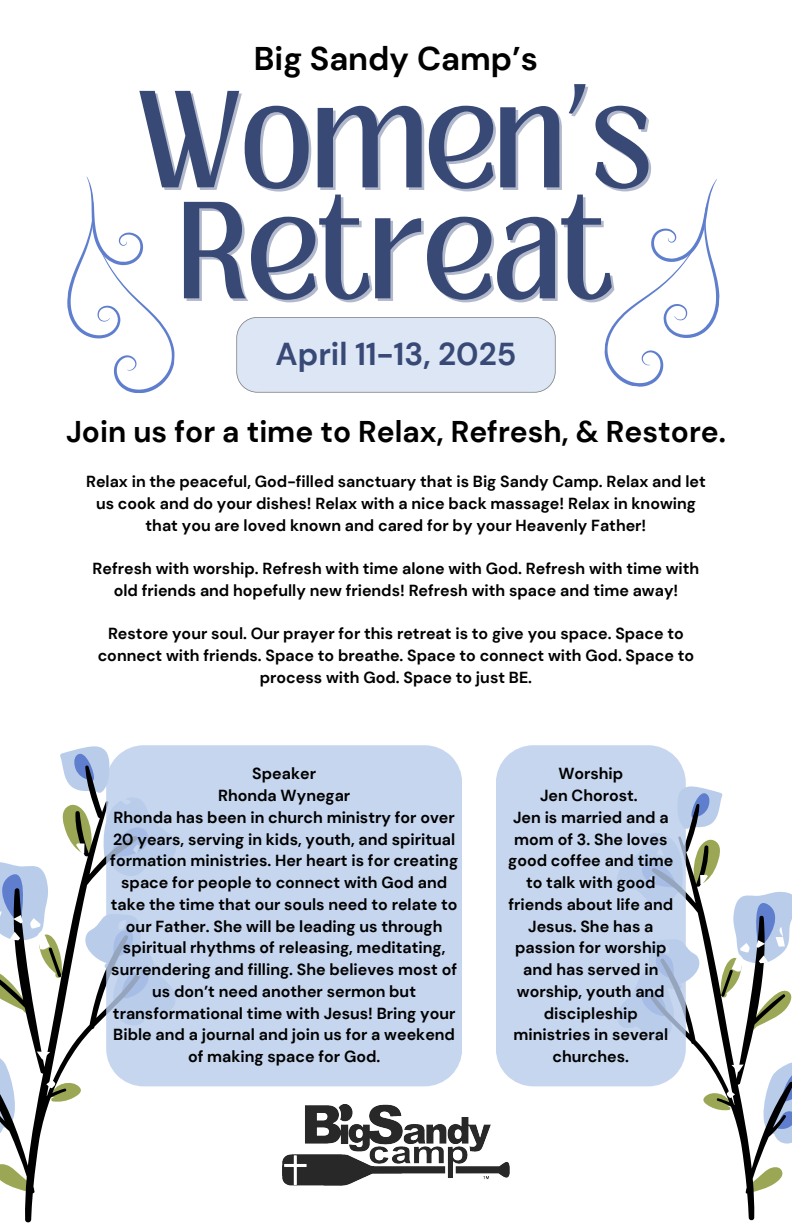
<style>
.page{position:relative;width:792px;height:1224px;background:#fff}
.page>*{position:absolute;margin:0;border:0;box-sizing:border-box;transform-origin:0 0}
.t1{font:105.8px "Loubag";color:#384976}
.t2{font:700 32.8px "DM Sans";color:#000}
.t3{font:700 31.6px "DM Sans";color:#384976}
.t4{font:700 29.9px "DM Sans";color:#000}
.t5{font:700 16px/21.8px "DM Sans";color:#000;text-align:center}
</style>
<div class="page">
<svg style="left:639px;top:788px;width:84px;height:299px"></svg>
<svg style="left:648px;top:803px;width:107px;height:418px"></svg>
<svg style="left:649px;top:833px;width:143px;height:360px"></svg>
<svg style="left:60px;top:748px;width:91px;height:339px"></svg>
<svg style="left:0;top:765px;width:142px;height:458px"></svg>
<svg style="left:0;top:798px;width:140px;height:290px"></svg>
<div style="left:236px;top:317px;width:320px;height:76px;background:#dce6f5"></div>
<img style="left:283px;top:1104px;width:226px;height:81px">
<svg style="left:106px;top:745px;width:356px;height:341px;background:#c5d5ed"></svg>
<svg style="left:496px;top:745px;width:190px;height:341px;background:#c4d4ed"></svg>
<svg style="left:67px;top:176px;width:108px;height:217px"></svg>
<svg style="left:604px;top:179px;width:116px;height:208px"></svg>
<p class="t2" style="left:254px;top:38px;width:286px">Big Sandy Camp’s</p>
<h2 class="t1" style="left:140px;top:55px;width:513px">Women’s</h2>
<p class="t1" style="left:179px;top:166px;width:435px">Retreat</p>
<p class="t3" style="left:276px;top:334px;width:242px">April 11-13, 2025</p>
<p class="t4" style="left:66px;top:412px;width:661px">Join us for a time to Relax, Refresh, &amp; Restore.</p>
<h2 class="t5" style="left:86px;top:471px;width:621px">Relax in the peaceful, God-filled sanctuary that is Big Sandy Camp. Relax and let us cook and do your dishes! Relax with a nice back massage! Relax in knowing that you are loved known and cared for by your Heavenly Father!</h2>
<p class="t5" style="left:93px;top:558px;width:608px">Refresh with worship. Refresh with time alone with God. Refresh with time with old friends and hopefully new friends! Refresh with space and time away!</p>
<h2 class="t5" style="left:98px;top:623px;width:598px">Restore your soul. Our prayer for this retreat is to give you space. Space to connect with friends. Space to breathe. Space to connect with God. Space to process with God. Space to just BE.</h2>
<p class="t5" style="left:252px;top:763px;width:65px">Speaker</p>
<p class="t5" style="left:218px;top:785px;width:134px">Rhonda Wynegar</p>
<p class="t5" style="left:110px;top:806px;width:349px">Rhonda has been in church ministry for over 20 years, serving in kids, youth, and spiritual formation ministries. Her heart is for creating space for people to connect with God and take the time that our souls need to relate to our Father. She will be leading us through spiritual rhythms of releasing, meditating, surrendering and filling. She believes most of us don’t need another sermon but transformational time with Jesus! Bring your Bible and a journal and join us for a weekend of making space for God.</p>
<p class="t5" style="left:558px;top:763px;width:67px">Worship</p>
<p class="t5" style="left:540px;top:785px;width:99px">Jen Chorost.</p>
<p class="t5" style="left:508px;top:806px;width:167px">Jen is married and a mom of 3. She loves good coffee and time to talk with good friends about life and<br>Jesus. She has a passion for worship and has served in worship, youth and discipleship ministries in several churches.</p>
</div>
